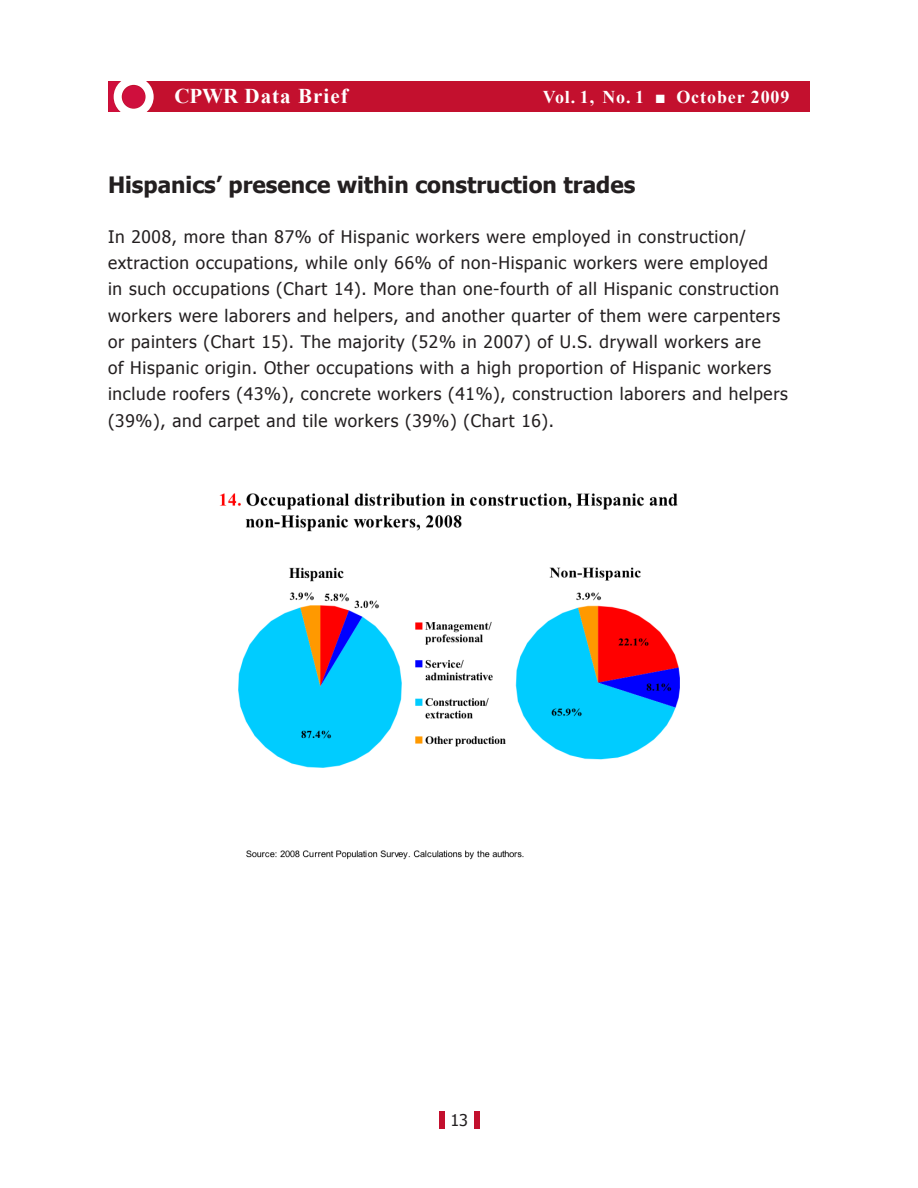
<style>
.page{position:relative;width:918px;height:1188px;background:#fff}
.page>*{position:absolute;margin:0;border:0;box-sizing:border-box;transform-origin:0 0}
.Heads{font:700 22.5px "Tahoma";color:#231f20}
.t1{font:700 21px "Times New Roman";letter-spacing:.05em;color:#fff}
.t2{font:700 18px "Times New Roman";letter-spacing:.05em;color:#fff}
.Body_Copy-First_Para{font:17.25px/26.2px "Tahoma";letter-spacing:.04em;color:#231f20}
.t3{font:16.2px "Tahoma";color:#231f20}
</style>
<div class="page">
<div style="left:439px;top:1111px;width:5px;height:18px;background:#c3102e"></div>
<div style="left:474px;top:1111px;width:6px;height:18px;background:#c3102e"></div>
<div style="left:108px;top:81px;width:702px;height:31px;background:#c3102e"></div>
<svg style="left:109px;top:81px;width:45px;height:31px"></svg>
<img style="left:219px;top:493px;width:461px;height:367px">
<p class="t1" style="left:174px;top:84px;width:175px">CPWR Data Brief</p>
<p class="t2" style="left:543px;top:87px;width:248px">Vol. 1, No. 1 ■ October 2009</p>
<p class="Heads" style="left:108px;top:170px;width:529px">Hispanics’ presence within construction trades</p>
<p class="Body_Copy-First_Para" style="left:108px;top:223px;width:682px">In 2008, more than 87% of Hispanic workers were employed in construction/ extraction occupations, while only 66% of non-Hispanic workers were employed<br>in such occupations (Chart 14). More than one-fourth of all Hispanic construction workers were laborers and helpers, and another quarter of them were carpenters or painters (Chart 15). The majority (52% in 2007) of U.S. drywall workers are<br>of Hispanic origin. Other occupations with a high proportion of Hispanic workers include roofers (43%), concrete workers (41%), construction laborers and helpers (39%), and carpet and tile workers (39%) (Chart 16).</p>
<p class="t3" style="left:450px;top:1110px;width:19px">13</p>
</div>
